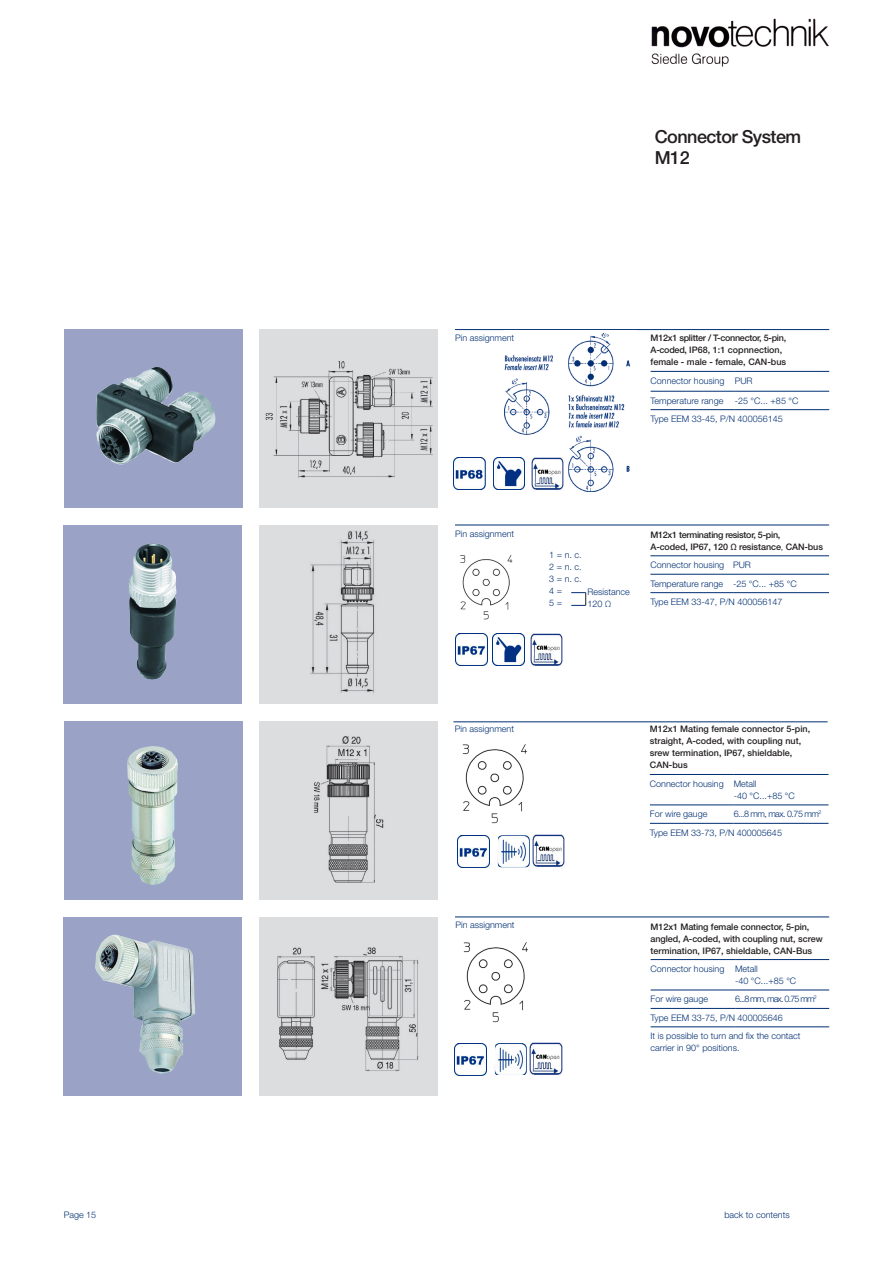
<style>
.page{position:relative;width:893px;height:1263px;background:#fff}
.page>*{position:absolute;margin:0;border:0;box-sizing:border-box;transform-origin:0 0}
.t1{font:500 18px "Helvetica Neue LT Std";letter-spacing:-.03em;color:#231f20}
.zuück_zum_Inhalt{font:300 9px/12px "Helvetica Neue LT Std";color:#002f73}
.t2{font:500 9px/12px "Helvetica Neue LT Std";color:#231f20}
.t3{font:500 9px/12px "Helvetica Neue LT Std";letter-spacing:-.03em;color:#231f20}
.s1{font-weight:300}
</style>
<div class="page">
<hr style="left:455px;top:525px;width:374px;height:1px;background:#002f73">
<div style="left:259px;top:525px;width:179px;height:178px;background:#dcdddf"></div>
<img style="left:310px;top:531px;width:64px;height:162px">
<div style="left:64px;top:525px;width:178px;height:179px;background:#9aa3c6"></div>
<img style="left:129px;top:543px;width:47px;height:136px">
<hr style="left:650px;top:555px;width:83px;height:1px;background:#002f73">
<hr style="left:733px;top:555px;width:96px;height:1px;background:#002f73">
<hr style="left:650px;top:574px;width:83px;height:1px;background:#002f73">
<hr style="left:733px;top:574px;width:96px;height:1px;background:#002f73">
<hr style="left:650px;top:592px;width:83px;height:1px;background:#002f73">
<hr style="left:733px;top:592px;width:96px;height:1px;background:#002f73">
<img style="left:460px;top:555px;width:53px;height:65px">
<svg style="left:571px;top:592px;width:15px;height:14px"></svg>
<div style="left:259px;top:330px;width:179px;height:178px;background:#dcdddf"></div>
<img style="left:265px;top:361px;width:168px;height:117px">
<hr style="left:455px;top:329px;width:374px;height:1px;background:#002f73">
<div style="left:64px;top:330px;width:178px;height:178px;background:#9aa3c6"></div>
<img style="left:96px;top:367px;width:119px;height:97px">
<hr style="left:651px;top:371px;width:84px;height:1px;background:#002f73">
<hr style="left:735px;top:371px;width:94px;height:1px;background:#002f73">
<hr style="left:651px;top:391px;width:84px;height:1px;background:#002f73">
<hr style="left:735px;top:391px;width:94px;height:1px;background:#002f73">
<hr style="left:651px;top:409px;width:84px;height:1px;background:#002f73">
<hr style="left:735px;top:409px;width:94px;height:1px;background:#002f73">
<img style="left:505px;top:332px;width:126px;height:160px">
<img style="left:651px;top:18px;width:178px;height:49px">
<hr style="left:453px;top:721px;width:375px;height:1px;background:#002f73">
<img style="left:462px;top:744px;width:65px;height:80px">
<hr style="left:650px;top:774px;width:84px;height:1px;background:#002f73">
<hr style="left:734px;top:774px;width:94px;height:1px;background:#002f73">
<hr style="left:650px;top:805px;width:84px;height:1px;background:#002f73">
<hr style="left:734px;top:805px;width:94px;height:1px;background:#002f73">
<hr style="left:650px;top:823px;width:84px;height:1px;background:#002f73">
<hr style="left:734px;top:823px;width:94px;height:1px;background:#002f73">
<div style="left:64px;top:721px;width:178px;height:179px;background:#9aa3c6"></div>
<img style="left:127px;top:746px;width:51px;height:139px">
<div style="left:259px;top:721px;width:179px;height:179px;background:#dcdddf"></div>
<img style="left:314px;top:736px;width:70px;height:146px">
<hr style="left:651px;top:959px;width:84px;height:1px;background:#002f73">
<hr style="left:735px;top:959px;width:94px;height:1px;background:#002f73">
<hr style="left:651px;top:990px;width:84px;height:1px;background:#002f73">
<hr style="left:735px;top:990px;width:94px;height:1px;background:#002f73">
<hr style="left:651px;top:1008px;width:84px;height:1px;background:#002f73">
<hr style="left:735px;top:1008px;width:94px;height:1px;background:#002f73">
<hr style="left:651px;top:1026px;width:84px;height:1px;background:#002f73">
<hr style="left:735px;top:1026px;width:94px;height:1px;background:#002f73">
<div style="left:64px;top:917px;width:178px;height:178px;background:#9aa3c6"></div>
<img style="left:95px;top:935px;width:100px;height:139px">
<div style="left:259px;top:917px;width:179px;height:178px;background:#dcdddf"></div>
<img style="left:277px;top:947px;width:142px;height:124px">
<img style="left:463px;top:942px;width:65px;height:80px">
<hr style="left:455px;top:917px;width:374px;height:1px;background:#002f73">
<img style="left:493px;top:457px;width:32px;height:32px">
<img style="left:453px;top:458px;width:32px;height:32px">
<img style="left:531px;top:458px;width:33px;height:32px">
<img style="left:456px;top:634px;width:32px;height:32px">
<img style="left:492px;top:633px;width:32px;height:32px">
<img style="left:530px;top:633px;width:33px;height:33px">
<img style="left:498px;top:835px;width:32px;height:32px">
<img style="left:458px;top:835px;width:32px;height:32px">
<img style="left:533px;top:835px;width:32px;height:32px">
<img style="left:495px;top:1043px;width:32px;height:32px">
<img style="left:455px;top:1043px;width:32px;height:32px">
<img style="left:530px;top:1043px;width:32px;height:32px">
<p class="t1" style="left:655px;top:126px;width:148px">Connector System</p>
<p class="t1" style="left:655px;top:147px;width:36px">M12</p>
<p class="zuück_zum_Inhalt" style="left:455px;top:331px;width:61px">Pin assignment</p>
<p class="t3" style="left:651px;top:332px;width:137px">M12x1 splitter / T-connector, 5-pin,<br>A-coded, IP68, 1:1 copnnection,</p>
<p class="t2" style="left:651px;top:356px;width:137px">female - male - female, CAN-bus</p>
<p class="zuück_zum_Inhalt" style="left:651px;top:374px;width:75px">Connector housing</p>
<p class="zuück_zum_Inhalt" style="left:735px;top:374px;width:19px">PUR</p>
<p class="zuück_zum_Inhalt" style="left:651px;top:394px;width:74px">Temperature range</p>
<p class="zuück_zum_Inhalt" style="left:735px;top:394px;width:65px">-25 °C... +85 °C</p>
<p class="zuück_zum_Inhalt" style="left:651px;top:413px;width:134px">Type EEM 33-45, P/N 400056145</p>
<p class="zuück_zum_Inhalt" style="left:455px;top:527px;width:61px">Pin assignment</p>
<p class="zuück_zum_Inhalt" style="left:549px;top:549px;width:34px">1 = n. c.</p>
<p class="zuück_zum_Inhalt" style="left:549px;top:561px;width:34px">2 = n. c.</p>
<p class="zuück_zum_Inhalt" style="left:549px;top:573px;width:34px">3 = n. c.</p>
<p class="zuück_zum_Inhalt" style="left:549px;top:585px;width:14px">4 =</p>
<p class="zuück_zum_Inhalt" style="left:549px;top:597px;width:14px">5 =</p>
<p class="zuück_zum_Inhalt" style="left:587px;top:585px;width:44px">Resistance<br>120 Ω</p>
<p class="t3" style="left:650px;top:528px;width:131px">M12x1 terminating resistor, 5-pin,</p>
<p class="t2" style="left:650px;top:540px;width:174px">A-coded, IP67, 120 Ω resistance<span class="s1">,</span> CAN-bus</p>
<p class="zuück_zum_Inhalt" style="left:650px;top:559px;width:75px">Connector housing</p>
<p class="zuück_zum_Inhalt" style="left:733px;top:559px;width:19px">PUR</p>
<p class="zuück_zum_Inhalt" style="left:650px;top:577px;width:74px">Temperature range</p>
<p class="zuück_zum_Inhalt" style="left:733px;top:577px;width:65px">-25 °C... +85 °C</p>
<p class="zuück_zum_Inhalt" style="left:650px;top:596px;width:134px">Type EEM 33-47, P/N 400056147</p>
<p class="zuück_zum_Inhalt" style="left:455px;top:723px;width:61px">Pin assignment</p>
<p class="t2" style="left:650px;top:723px;width:162px">M12x1 Mating female connector 5-pin, straight, A-coded, with coupling nut, srew termination, IP67, shieldable,<br>CAN-bus</p>
<p class="zuück_zum_Inhalt" style="left:650px;top:777px;width:75px">Connector housing</p>
<p class="zuück_zum_Inhalt" style="left:734px;top:777px;width:24px">Metall</p>
<p class="zuück_zum_Inhalt" style="left:734px;top:789px;width:63px">-40 °C...+85 °C</p>
<p class="zuück_zum_Inhalt" style="left:650px;top:808px;width:59px">For wire gauge</p>
<p class="zuück_zum_Inhalt" style="left:734px;top:808px;width:89px">6...8 mm, max. 0.75 mm<sup>2</sup></p>
<p class="zuück_zum_Inhalt" style="left:650px;top:826px;width:134px">Type EEM 33-73, P/N 400005645</p>
<p class="zuück_zum_Inhalt" style="left:455px;top:918px;width:61px">Pin assignment</p>
<p class="t2" style="left:651px;top:920px;width:174px">M12x1 Mating female connector, 5-pin, angled, A-coded, with coupling nut, screw termination, IP67, shieldable, CAN-Bus</p>
<p class="zuück_zum_Inhalt" style="left:651px;top:962px;width:75px">Connector housing</p>
<p class="zuück_zum_Inhalt" style="left:735px;top:962px;width:24px">Metall</p>
<p class="zuück_zum_Inhalt" style="left:735px;top:974px;width:63px">-40 °C...+85 °C</p>
<p class="zuück_zum_Inhalt" style="left:651px;top:993px;width:59px">For wire gauge</p>
<p class="zuück_zum_Inhalt" style="left:735px;top:993px;width:83px">6...8 mm, max. 0.75 mm<sup>2</sup></p>
<p class="zuück_zum_Inhalt" style="left:651px;top:1011px;width:134px">Type EEM 33-75, P/N 400005646</p>
<p class="zuück_zum_Inhalt" style="left:651px;top:1030px;width:152px">It is possible to turn and fix the contact</p>
<p class="zuück_zum_Inhalt" style="left:651px;top:1042px;width:90px">carrier in 90° positions.</p>
<p class="zuück_zum_Inhalt" style="left:64px;top:1209px;width:34px">Page 15</p>
<p class="zuück_zum_Inhalt" style="left:724px;top:1209px;width:67px">back to contents</p>
</div>
